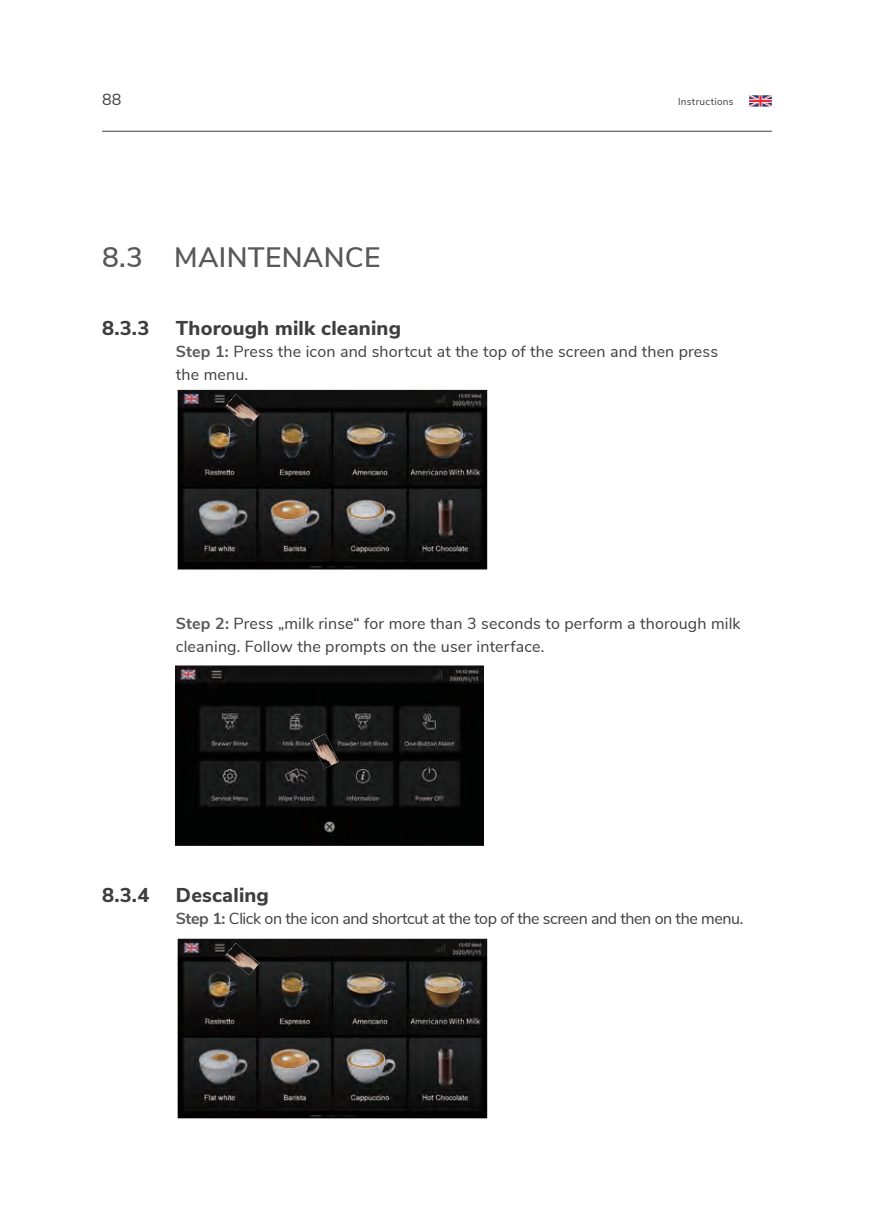
<style>
.page{position:relative;width:874px;height:1225px;background:#fff}
.page>*{position:absolute;margin:0;border:0;box-sizing:border-box;transform-origin:0 0}
.t1{font:600 28px "Nunito Sans";letter-spacing:.01em;color:#57585a}
.Fliesstext_orange_8pt{font:800 20px "Nunito Sans";letter-spacing:.01em;color:#3e3e3f}
.Fliesstext_orange_8pt-2{font:16px/22.6px "Nunito Sans";letter-spacing:.01em;color:#3e3e3f}
.Fliesstext_orange_8pt-3{font:16px "Nunito Sans";letter-spacing:-.025em;color:#3e3e3f}
._1_5_mm_Abstand{font:10px "Nunito Sans";letter-spacing:.03em;color:#3e3e3f}
.s1{font-weight:700;color:#57585a}
</style>
<div class="page">
<hr style="left:102px;top:131px;width:669px;height:1px;background:#3e3e3f">
<svg style="left:749px;top:95px;width:22px;height:12px"></svg>
<img style="left:177px;top:390px;width:310px;height:179px">
<img style="left:225px;top:394px;width:34px;height:32px">
<img style="left:177px;top:938px;width:310px;height:180px">
<img style="left:225px;top:943px;width:34px;height:32px">
<img style="left:175px;top:665px;width:308px;height:181px">
<img style="left:311px;top:733px;width:28px;height:35px">
<p class="Fliesstext_orange_8pt-2" style="left:102px;top:87px;width:21px">88</p>
<p class="_1_5_mm_Abstand" style="left:677px;top:94px;width:57px">Instructions</p>
<p class="t1" style="left:102px;top:236px;width:279px">8.3 MAINTENANCE</p>
<p class="Fliesstext_orange_8pt" style="left:102px;top:313px;width:49px">8.3.3</p>
<p class="Fliesstext_orange_8pt" style="left:176px;top:313px;width:226px">Thorough milk cleaning</p>
<p class="Fliesstext_orange_8pt-2" style="left:176px;top:339px;width:543px"><span class="s1">Step 1:</span> Press the icon and shortcut at the top of the screen and then press the menu.</p>
<p class="Fliesstext_orange_8pt-2" style="left:176px;top:611px;width:566px"><span class="s1">Step 2:</span> Press „milk rinse“ for more than 3 seconds to perform a thorough milk cleaning. Follow the prompts on the user interface.</p>
<p class="Fliesstext_orange_8pt" style="left:102px;top:880px;width:49px">8.3.4</p>
<p class="Fliesstext_orange_8pt" style="left:176px;top:880px;width:94px">Descaling</p>
<p class="Fliesstext_orange_8pt-3" style="left:176px;top:907px;width:568px"><span class="s1">Step 1:</span> Click on the icon and shortcut at the top of the screen and then on the menu.</p>
</div>
